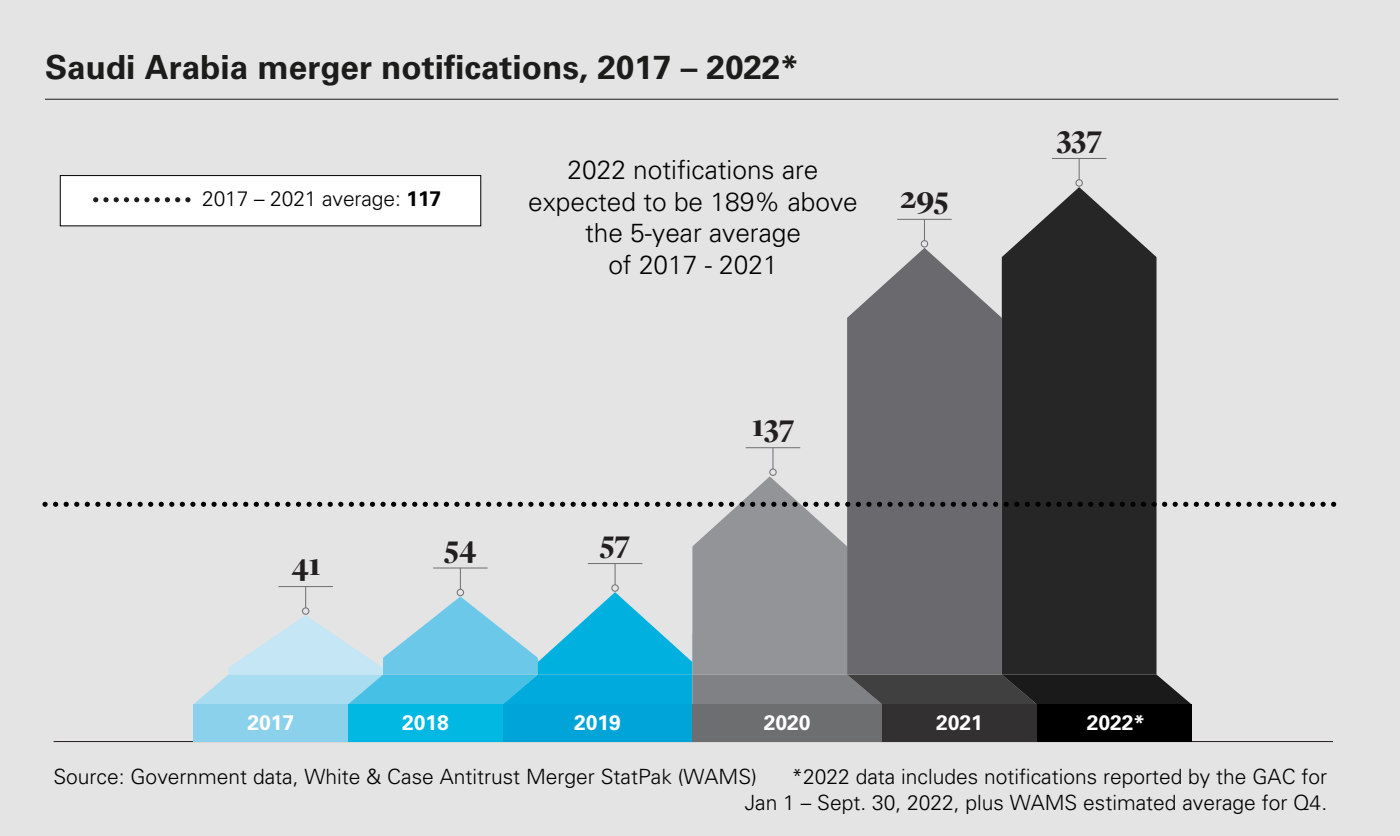
<style>
.page{position:relative;width:1400px;height:836px;background:#e4e4e4}
.page>*{position:absolute;margin:0;border:0;box-sizing:border-box;transform-origin:0 0}
.t1{font:700 33.25px "Univers LT Pro 65";color:#1c1c1a}
.t2{font:900 32.02px "Freight Disp Pro";color:#231f20}
.t3{font:300 26.25px/31.5px "Univers LT Pro 45";color:#000;text-align:center}
.t4{font:300 21px/25.2px "Univers LT Pro 45";color:#000;text-align:right}
.t5{font:700 21px "Univers LT Pro 65";color:#fff}
.s1{font-family:"Univers LT Pro 65";font-weight:700}
</style>
<div class="page">
<hr style="left:45px;top:99px;width:1293px;height:1px;background:#1c1c1a">
<hr style="left:54px;top:741px;width:1279px;height:1px;background:#231f20">
<div style="left:60px;top:175px;width:421px;height:51px;background:#fff;border:1px solid #000"></div>
<svg style="left:96px;top:197px;width:94px;height:5px"></svg>
<svg style="left:924px;top:220px;width:1px;height:20px"></svg>
<div style="left:921px;top:240px;width:7px;height:7px;border:1px solid #6d6e70;border-radius:50%"></div>
<hr style="left:897px;top:219px;width:55px;height:1px;background:#6d6e70">
<svg style="left:1079px;top:159px;width:1px;height:20px"></svg>
<div style="left:1076px;top:179px;width:7px;height:7px;border:1px solid #6d6e70;border-radius:50%"></div>
<hr style="left:1052px;top:158px;width:54px;height:1px;background:#6d6e70">
<svg style="left:773px;top:448px;width:1px;height:21px"></svg>
<div style="left:769px;top:469px;width:8px;height:7px;border:1px solid #6d6e70;border-radius:50%"></div>
<hr style="left:746px;top:447px;width:54px;height:1px;background:#6d6e70">
<div style="left:193px;top:704px;width:155px;height:37px;background:#8bd1eb"></div>
<div style="left:348px;top:704px;width:155px;height:37px;background:#00b8e2"></div>
<div style="left:503px;top:704px;width:189px;height:37px;background:#00a4d9"></div>
<div style="left:692px;top:704px;width:190px;height:37px;background:#6d6e70"></div>
<div style="left:882px;top:704px;width:155px;height:37px;background:#323031"></div>
<div style="left:1037px;top:704px;width:155px;height:37px;background:#000"></div>
<svg style="left:847px;top:248px;width:155px;height:228px;background:#7c7c80"></svg>
<svg style="left:1002px;top:187px;width:155px;height:289px;background:#3d3d3d"></svg>
<svg style="left:45px;top:476px;width:1292px;height:228px"></svg>
<h1 class="t1" style="left:45px;top:47px;width:755px">Saudi Arabia merger notifications, 2017 – 2022*</h1>
<p class="t3" style="left:528px;top:154px;width:331px">2022 notifications are expected to be 189% above the 5-year average<br>of 2017 - 2021</p>
<p class="t4" style="left:202px;top:186px;width:241px">2017 – 2021 average: <span class="s1">117</span></p>
<h2 class="t2" style="left:900px;top:176px;width:50px">295</h2>
<h2 class="t2" style="left:291px;top:544px;width:31px">41</h2>
<h2 class="t2" style="left:445px;top:525px;width:33px">54</h2>
<h2 class="t2" style="left:600px;top:521px;width:31px">57</h2>
<h2 class="t2" style="left:752px;top:405px;width:44px">137</h2>
<h2 class="t2" style="left:1057px;top:116px;width:47px">337</h2>
<p class="t5" style="left:247px;top:710px;width:48px">2017</p>
<p class="t5" style="left:402px;top:710px;width:48px">2018</p>
<p class="t5" style="left:574px;top:710px;width:48px">2019</p>
<p class="t5" style="left:764px;top:710px;width:48px">2020</p>
<p class="t5" style="left:936px;top:710px;width:48px">2021</p>
<p class="t5" style="left:1087px;top:710px;width:60px">2022*</p>
<p class="t4" style="left:53px;top:764px;width:705px">Source: Government data, White &amp; Case Antitrust Merger StatPak (WAMS)</p>
<p class="t4" style="left:745px;top:764px;width:584px">*2022 data includes notifications reported by the GAC for<br>Jan 1 – Sept. 30, 2022, plus WAMS estimated average for Q4.</p>
</div>
